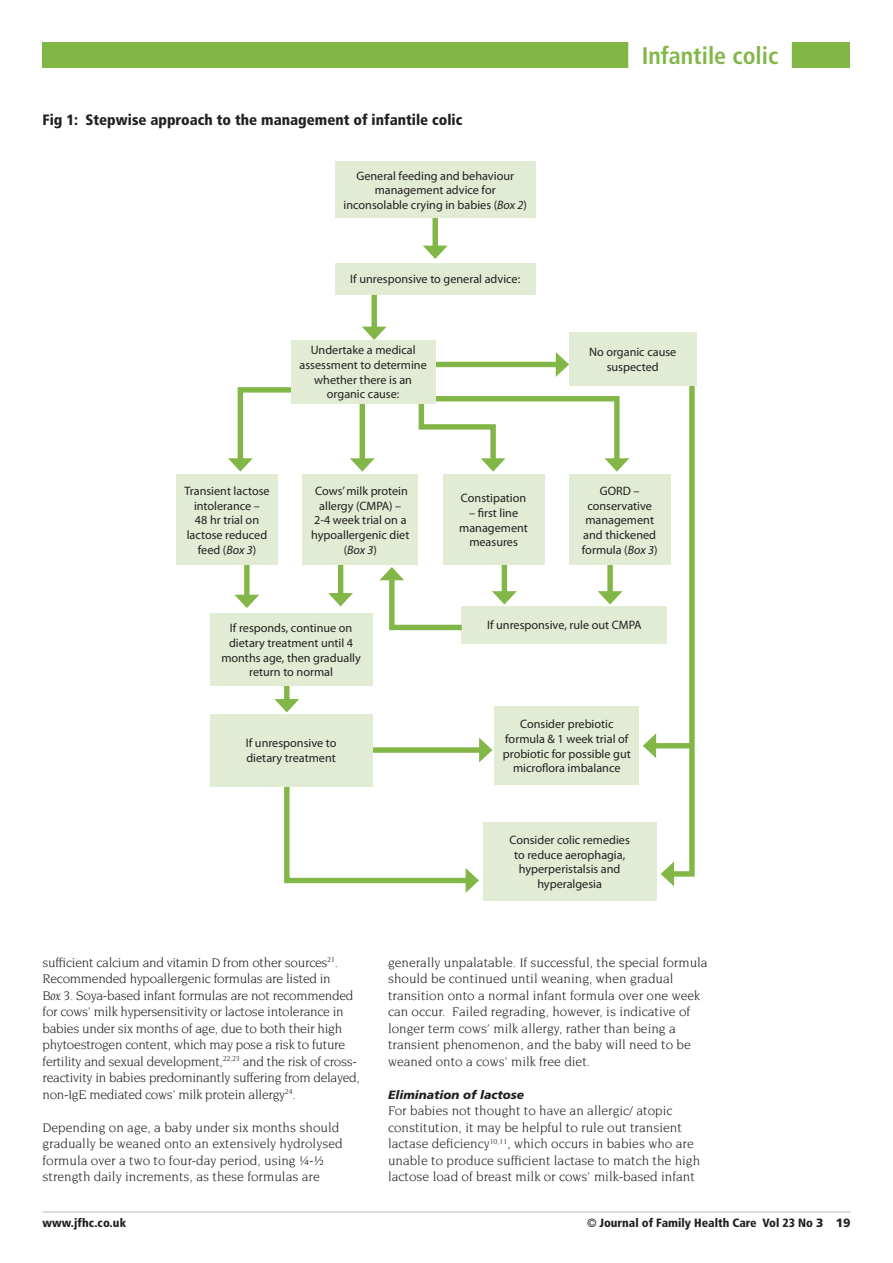
<style>
.page{position:relative;width:893px;height:1263px;background:#fff}
.page>*{position:absolute;margin:0;border:0;box-sizing:border-box;transform-origin:0 0}
.Running_Head{font:700 condensed 24px "Frutiger LT Std";color:#82b748}
.Article-cross_A_head{font:900 condensed 15px "Frutiger LT Std";color:#231f20}
.Article-text{font:13.5px/16.5px "Novarese Std";color:#231f20}
.Article-text-2{font:13.5px/16.5px "Novarese Std";letter-spacing:-.02em;color:#231f20}
.Article-tintbox_text{font:12.15px/14.7px "Myriad Pro";color:#231f20;text-align:center}
.t1{font:900 condensed 12px "Frutiger LT Std";color:#231f20}
.Article-cross_B_head{font:italic 900 12px "Frutiger LT Std";color:#231f20}
.s1{font-style:italic}
.s2{font-weight:400}
.s3{font-stretch:normal}
</style>
<div class="page">
<hr style="left:43px;top:1211px;width:807px;height:2px;background:#d1d3d4">
<div style="left:43px;top:43px;width:807px;height:25px;background:#82b748"></div>
<div style="left:628px;top:42px;width:164px;height:27px;background:#fff"></div>
<div style="left:462px;top:606px;width:205px;height:38px;background:#e2ebd4"></div>
<div style="left:495px;top:707px;width:144px;height:78px;background:#e2ebd4"></div>
<div style="left:483px;top:822px;width:174px;height:79px;background:#e2ebd4"></div>
<div style="left:432px;top:213px;width:6px;height:37px;background:#82b748"></div>
<svg style="left:423px;top:246px;width:24px;height:13px"></svg>
<div style="left:371px;top:289px;width:6px;height:42px;background:#82b748"></div>
<svg style="left:362px;top:327px;width:24px;height:13px"></svg>
<div style="left:364px;top:747px;width:120px;height:6px;background:#82b748"></div>
<svg style="left:479px;top:738px;width:13px;height:24px"></svg>
<div style="left:360px;top:399px;width:5px;height:64px;background:#82b748"></div>
<svg style="left:350px;top:458px;width:25px;height:14px"></svg>
<svg style="left:228px;top:387px;width:63px;height:85px"></svg>
<svg style="left:418px;top:393px;width:211px;height:79px"></svg>
<div style="left:244px;top:554px;width:6px;height:46px;background:#82b748"></div>
<svg style="left:234px;top:595px;width:25px;height:13px"></svg>
<div style="left:284px;top:680px;width:6px;height:24px;background:#82b748"></div>
<svg style="left:274px;top:699px;width:25px;height:13px"></svg>
<div style="left:338px;top:559px;width:5px;height:39px;background:#82b748"></div>
<svg style="left:328px;top:593px;width:25px;height:13px"></svg>
<div style="left:502px;top:559px;width:5px;height:37px;background:#82b748"></div>
<svg style="left:492px;top:591px;width:25px;height:13px"></svg>
<div style="left:607px;top:559px;width:6px;height:37px;background:#82b748"></div>
<svg style="left:598px;top:591px;width:24px;height:13px"></svg>
<svg style="left:379px;top:567px;width:83px;height:66px"></svg>
<svg style="left:281px;top:776px;width:198px;height:117px"></svg>
<svg style="left:643px;top:377px;width:54px;height:509px"></svg>
<div style="left:210px;top:614px;width:162px;height:72px;background:#e2ebd4"></div>
<div style="left:210px;top:714px;width:162px;height:72px;background:#e2ebd4"></div>
<div style="left:569px;top:474px;width:101px;height:91px;background:#e2ebd4"></div>
<div style="left:443px;top:474px;width:101px;height:91px;background:#e2ebd4"></div>
<div style="left:303px;top:474px;width:115px;height:91px;background:#e2ebd4"></div>
<div style="left:176px;top:474px;width:102px;height:91px;background:#e2ebd4"></div>
<div style="left:569px;top:332px;width:127px;height:54px;background:#e2ebd4"></div>
<div style="left:335px;top:263px;width:201px;height:31px;background:#e2ebd4"></div>
<div style="left:335px;top:162px;width:201px;height:56px;background:#e2ebd4"></div>
<div style="left:429px;top:362px;width:132px;height:5px;background:#82b748"></div>
<svg style="left:556px;top:352px;width:13px;height:25px"></svg>
<div style="left:291px;top:340px;width:144px;height:64px;background:#e2ebd4"></div>
<p class="Article-cross_A_head" style="left:43px;top:111px;width:421px">Fig 1: Stepwise approach to the management of infantile colic</p>
<p class="Article-tintbox_text" style="left:344px;top:168px;width:185px">General feeding and behaviour management advice for inconsolable crying in babies (<span class="s1">Box 2</span>)</p>
<p class="Article-tintbox_text" style="left:350px;top:272px;width:171px">If unresponsive to general advice:</p>
<p class="Article-tintbox_text" style="left:300px;top:343px;width:129px">Undertake a medical assessment to determine whether there is an organic cause:</p>
<p class="Article-tintbox_text" style="left:184px;top:483px;width:87px">Transient lactose intolerance –<br>48 hr trial on lactose reduced feed (<span class="s1">Box 3</span>)</p>
<p class="Article-tintbox_text" style="left:311px;top:483px;width:100px">Cows’ milk protein allergy (CMPA) –<br>2-4 week trial on a hypoallergenic diet (<span class="s1">Box 3</span>)</p>
<p class="Article-tintbox_text" style="left:461px;top:491px;width:67px">Constipation</p>
<p class="Article-tintbox_text" style="left:459px;top:505px;width:70px">– first line management measures</p>
<p class="Running_Head" style="left:642px;top:42px;width:138px">Infantile colic</p>
<p class="Article-tintbox_text" style="left:589px;top:345px;width:89px">No organic cause suspected</p>
<p class="Article-tintbox_text" style="left:582px;top:483px;width:77px">GORD – conservative management and thickened formula (<span class="s1">Box 3</span>)</p>
<p class="Article-tintbox_text" style="left:221px;top:621px;width:141px">If responds, continue on dietary treatment until 4 months age, then gradually return to normal</p>
<p class="Article-tintbox_text" style="left:246px;top:736px;width:92px;text-align:left">If unresponsive to dietary treatment</p>
<p class="Article-text-2" style="left:43px;top:954px;width:319px">sufficient calcium and vitamin D from other sources<sup>21</sup>.<br>Recommended hypoallergenic formulas are listed in<br><span class="s1">Box 3</span>. Soya-based infant formulas are not recommended for cows’ milk hypersensitivity or lactose intolerance in babies under six months of age, due to both their high phytoestrogen content, which may pose a risk to future fertility and sexual development,<sup>22,23</sup> and the risk of cross&shy;reactivity in babies predominantly suffering from delayed, non-IgE mediated cows’ milk protein allergy<sup>24</sup>.</p>
<p class="Article-text" style="left:43px;top:1119px;width:302px">Depending on age, a baby under six months should gradually be weaned onto an extensively hydrolysed formula over a two to four-day period, using ¼-½ strength daily increments, as these formulas are</p>
<p class="Article-tintbox_text" style="left:487px;top:618px;width:156px">If unresponsive, rule out CMPA</p>
<p class="Article-tintbox_text" style="left:503px;top:717px;width:129px">Consider prebiotic formula &amp; 1 week trial of probiotic for possible gut microflora imbalance</p>
<p class="Article-tintbox_text" style="left:509px;top:832px;width:122px">Consider colic remedies to reduce aerophagia, hyperperistalsis and hyperalgesia</p>
<p class="Article-text" style="left:388px;top:954px;width:321px">generally unpalatable. If successful, the special formula should be continued until weaning, when gradual transition onto a normal infant formula over one week can occur. Failed regrading, however, is indicative of longer term cows’ milk allergy, rather than being a transient phenomenon, and the baby will need to be weaned onto a cows’ milk free diet.</p>
<p class="Article-cross_B_head" style="left:388px;top:1087px;width:137px">Elimination of lactose</p>
<p class="Article-text" style="left:388px;top:1102px;width:314px">For babies not thought to have an allergic/ atopic constitution, it may be helpful to rule out transient lactase deficiency<sup>10,11</sup>, which occurs in babies who are unable to produce sufficient lactase to match the high lactose load of breast milk or cows’ milk-based infant</p>
<p class="t1" style="left:43px;top:1215px;width:85px">www.jfhc.co.uk</p>
<p class="t1" style="left:587px;top:1215px;width:265px"><span class="s2">©</span> Journal of Family Health Care Vol 23 No <span class="s3">3 19</span></p>
</div>
